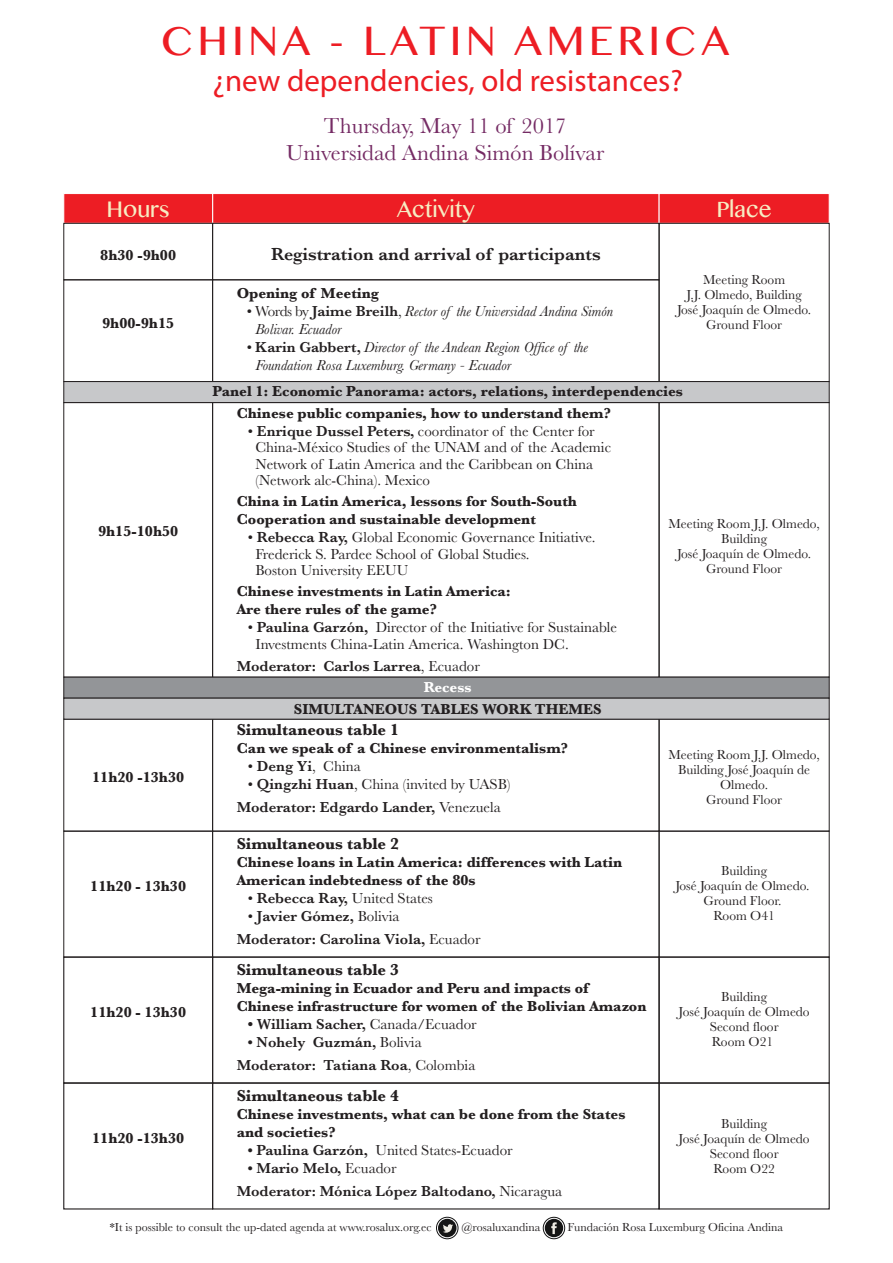
<style>
.page{position:relative;width:893px;height:1263px;background:#fff}
.page>*{position:absolute;margin:0;border:0;box-sizing:border-box;transform-origin:0 0}
.t1{font:41.1px "Lao MN";letter-spacing:.1em;color:#ed1d24}
.t2{font:30.9px "Myriad Pro";color:#ed1d24}
.t3{font:22.5px/27px "Baskerville";color:#752b64;text-align:center}
.t4{font:22.5px "Lao MN";color:#f7edc3}
.t5{font:600 18px "Baskerville";color:#231f20}
.t6{font:700 16.5px "Baskerville";color:#231f20}
.t7{font:700 15px/18px "Baskerville";color:#231f20}
.t8{font:15px/16.5px "Baskerville";color:#231f20}
.t9{font:600 15px/22.5px "Baskerville";color:#231f20}
.t10{font:italic 15px/18px "Baskerville";color:#231f20}
.t11{font:700 15px "Baskerville";color:#fff}
.t12{font:13.5px/15px "Baskerville";color:#231f20;text-align:center}
.t13{font:12px "Baskerville";color:#231f20}
.s1{font-style:normal}
.s2{font-weight:600;font-style:normal}
.s3{font-weight:600}
.s4{font-weight:400}
.s5{font-weight:700}
</style>
<div class="page">
<div style="left:212px;top:193px;width:447px;height:31px;background:#ed1d24;border:1px solid #fff"></div>
<div style="left:659px;top:193px;width:171px;height:31px;background:#ed1d24;border:1px solid #fff"></div>
<div style="left:63px;top:193px;width:150px;height:31px;background:#ed1d24;border:1px solid #fff"></div>
<div style="left:659px;top:223px;width:171px;height:159px;border:1px solid #231f20"></div>
<div style="left:212px;top:223px;width:447px;height:57px;border:1px solid #231f20"></div>
<div style="left:63px;top:223px;width:150px;height:57px;border:1px solid #231f20"></div>
<div style="left:212px;top:279px;width:447px;height:103px;border:1px solid #231f20"></div>
<div style="left:63px;top:279px;width:150px;height:103px;border:1px solid #231f20"></div>
<div style="left:659px;top:402px;width:171px;height:275px;border:1px solid #231f20"></div>
<div style="left:63px;top:402px;width:150px;height:275px;border:1px solid #231f20"></div>
<div style="left:659px;top:719px;width:171px;height:112px;border:1px solid #231f20"></div>
<div style="left:212px;top:719px;width:447px;height:112px;border:1px solid #231f20"></div>
<div style="left:63px;top:719px;width:150px;height:112px;border:1px solid #231f20"></div>
<div style="left:659px;top:831px;width:171px;height:126px;border:1px solid #231f20"></div>
<div style="left:212px;top:831px;width:447px;height:126px;border:1px solid #231f20"></div>
<div style="left:63px;top:831px;width:150px;height:126px;border:1px solid #231f20"></div>
<div style="left:658px;top:956px;width:172px;height:127px;border:1px solid #231f20"></div>
<div style="left:212px;top:956px;width:448px;height:127px;border:1px solid #231f20"></div>
<div style="left:63px;top:956px;width:150px;height:127px;border:1px solid #231f20"></div>
<div style="left:658px;top:1082px;width:172px;height:127px;border:1px solid #231f20"></div>
<div style="left:212px;top:1082px;width:448px;height:127px;border:1px solid #231f20"></div>
<div style="left:63px;top:1082px;width:150px;height:127px;border:1px solid #231f20"></div>
<div style="left:63px;top:381px;width:767px;height:22px;background:#c7c8ca;border:1px solid #231f20"></div>
<div style="left:63px;top:677px;width:767px;height:21px;background:#939598;border:1px solid #231f20"></div>
<div style="left:63px;top:698px;width:767px;height:21px;background:#c7c8ca;border:1px solid #231f20"></div>
<div style="left:436px;top:1217px;width:22px;height:22px;border:1px solid #151515;border-radius:50%"></div>
<div style="left:438px;top:1219px;width:18px;height:18px;background:#151515;border-radius:50%"></div>
<svg style="left:443px;top:1224px;width:10px;height:9px"></svg>
<div style="left:543px;top:1217px;width:22px;height:22px;border:1px solid #151515;border-radius:50%"></div>
<div style="left:545px;top:1219px;width:18px;height:18px;background:#151515;border-radius:50%"></div>
<svg style="left:551px;top:1222px;width:6px;height:12px"></svg>
<h1 class="t1" style="left:161px;top:13px;width:570px">CHINA - LATIN AMERICA</h1>
<h2 class="t2" style="left:213px;top:61px;width:472px">¿new dependencies, old resistances?</h2>
<h3 class="t3" style="left:286px;top:112px;width:320px">Thursday, May 11 of 2017<br>Universidad Andina Simón Bolívar</h3>
<h3 class="t4" style="left:106px;top:194px;width:65px">Hours</h3>
<h3 class="t4" style="left:397px;top:194px;width:80px">Activity</h3>
<h3 class="t4" style="left:716px;top:194px;width:57px">Place</h3>
<p class="t7" style="left:100px;top:246px;width:77px">8h30 -9h00</p>
<p class="t5" style="left:271px;top:241px;width:331px">Registration and arrival of participants</p>
<p class="t12" style="left:677px;top:272px;width:136px">Meeting Room<br>J.J. Olmedo, Building<br>José Joaquín de Olmedo.</p>
<p class="t7" style="left:102px;top:314px;width:74px">9h00-9h15</p>
<p class="t12" style="left:706px;top:317px;width:78px">Ground Floor</p>
<p class="t7" style="left:237px;top:284px;width:144px">Opening of Meeting</p>
<p class="t10" style="left:255px;top:302px;width:359px;text-indent:-9px"><span class="s1">• Words by</span> <span class="s2">Jaime Breilh</span><span class="s1">,</span> Rector of the Universidad Andina Simón<br>Bolivar. Ecuador</p>
<p class="t10" style="left:255px;top:338px;width:334px;text-indent:-9px"><span class="s1">•</span> <span class="s2">Karin Gabbert,</span> Director of the Andean Region Office of the<br>Foundation Rosa Luxemburg. Germany - Ecuador</p>
<p class="t7" style="left:98px;top:523px;width:82px">9h15-10h50</p>
<p class="t7" style="left:92px;top:768px;width:94px">11h20 -13h30</p>
<p class="t7" style="left:90px;top:877px;width:97px">11h20 - 13h30</p>
<p class="t7" style="left:90px;top:1003px;width:97px">11h20 - 13h30</p>
<p class="t7" style="left:92px;top:1129px;width:94px">11h20 -13h30</p>
<p class="t7" style="left:212px;top:383px;width:472px">Panel 1: Economic Panorama: actors, relations, interdependencies</p>
<p class="t7" style="left:237px;top:404px;width:376px">Chinese public companies, how to understand them?</p>
<p class="t8" style="left:255px;top:423px;width:357px;text-indent:-8px">• <span class="s3">Enrique Dussel Peters,</span> coordinator of the Center for China-México Studies of the UNAM and of the Academic Network of Latin America and the Caribbean on China (Network alc-China). Mexico</p>
<p class="t7" style="left:237px;top:492px;width:342px">China in Latin America, lessons for South-South<br>Cooperation and sustainable development</p>
<p class="t8" style="left:255px;top:529px;width:341px;text-indent:-8px">• <span class="s3">Rebecca Ray,</span> Global Economic Governance Initiative.<br>Frederick S. Pardee School of Global Studies.<br>Boston University EEUU</p>
<p class="t7" style="left:237px;top:582px;width:276px">Chinese investments in Latin America:<br>Are there rules of the game?</p>
<p class="t8" style="left:255px;top:619px;width:363px;text-indent:-8px">• <span class="s3">Paulina Garzón,</span> Director of the Initiative for Sustainable<br>Investments China-Latin America. Washington DC.</p>
<p class="t9" style="left:237px;top:655px;width:245px">Moderator: Carlos Larrea<span class="s4">, Ecuador</span></p>
<p class="t11" style="left:424px;top:677px;width:50px">Recess</p>
<p class="t7" style="left:294px;top:701px;width:309px">SIMULTANEOUS TABLES WORK THEMES</p>
<p class="t6" style="left:237px;top:718px;width:164px">Simultaneous table 1</p>
<p class="t7" style="left:237px;top:740px;width:333px">Can we speak of a Chinese environmentalism?</p>
<p class="t8" style="left:248px;top:758px;width:114px">• <span class="s3">Deng Yi</span>, China</p>
<p class="t9" style="left:237px;top:773px;width:275px;text-indent:11px"><span class="s4">•</span> Qingzhi Huan<span class="s4">, China (invited by UASB)<br></span>Moderator: Edgardo Lander, <span class="s4">Venezuela</span></p>
<p class="t6" style="left:237px;top:832px;width:164px">Simultaneous table 2</p>
<p class="t7" style="left:237px;top:854px;width:387px">Chinese loans in Latin America: differences with Latin<br>American indebtedness of the 80s</p>
<p class="t8" style="left:248px;top:890px;width:187px">• <span class="s3">Rebecca Ray,</span> United States</p>
<p class="t9" style="left:237px;top:905px;width:245px;text-indent:11px"><span class="s4">•</span> Javier Gómez, <span class="s4">Bolivia<br></span>Moderator: Carolina Viola, <span class="s4">Ecuador</span></p>
<p class="t6" style="left:237px;top:958px;width:164px">Simultaneous table 3</p>
<p class="t7" style="left:237px;top:979px;width:411px">Mega-mining in Ecuador and Peru and impacts of<br>Chinese infrastructure for women of the Bolivian Amazon</p>
<p class="t9" style="left:248px;top:1013px;width:230px"><span class="s5">•</span> William Sacher, <span class="s4">Canada/Ecuador</span></p>
<p class="t9" style="left:237px;top:1031px;width:240px;text-indent:11px">• Nohely Guzmán, <span class="s4">Bolivia<br></span>Moderator: Tatiana Roa<span class="s4">, Colombia</span></p>
<p class="t6" style="left:237px;top:1084px;width:164px">Simultaneous table 4</p>
<p class="t7" style="left:237px;top:1105px;width:390px">Chinese investments, what can be done from the States and societies?</p>
<p class="t8" style="left:248px;top:1142px;width:266px"><span class="s3">• Paulina Garzón,</span> United States-Ecuador</p>
<p class="t9" style="left:237px;top:1157px;width:327px;text-indent:11px">• Mario Melo, <span class="s4">Ecuador<br></span>Moderator: Mónica López Baltodano, <span class="s4">Nicaragua</span></p>
<p class="t12" style="left:668px;top:516px;width:153px">Meeting Room J.J. Olmedo,<br>Building<br>José Joaquín de Olmedo.<br>Ground Floor</p>
<p class="t12" style="left:668px;top:747px;width:153px">Meeting Room J.J. Olmedo,<br>Building José Joaquín de<br>Olmedo.<br>Ground Floor</p>
<p class="t12" style="left:675px;top:863px;width:136px">Building<br>José Joaquín de Olmedo.<br>Ground Floor.<br>Room O41</p>
<p class="t12" style="left:679px;top:989px;width:133px">Building<br>José Joaquín de Olmedo<br>Second floor<br>Room O21</p>
<p class="t12" style="left:679px;top:1116px;width:133px">Building<br>José Joaquín de Olmedo<br>Second floor<br>Room O22</p>
<p class="t13" style="left:110px;top:1219px;width:323px">*It is possible to consult the up-dated agenda at www.rosalux.org.ec</p>
<p class="t13" style="left:462px;top:1219px;width:80px">@rosaluxandina</p>
<p class="t13" style="left:567px;top:1219px;width:217px">Fundación Rosa Luxemburg Oficina Andina</p>
</div>
